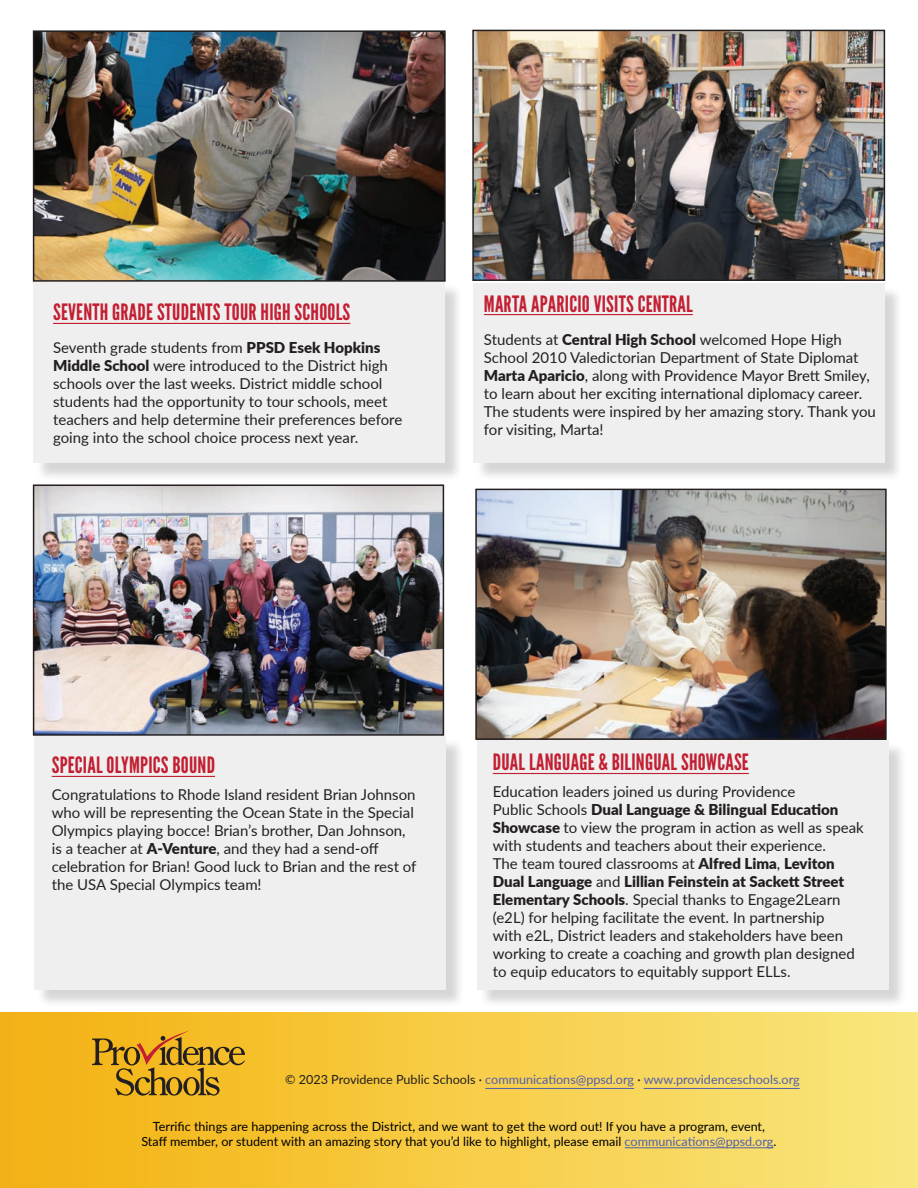
<style>
.page{position:relative;width:918px;height:1188px;background:#fff}
.page>*{position:absolute;margin:0;border:0;box-sizing:border-box;transform-origin:0 0}
.t1{font:22.5px "League Gothic";letter-spacing:.01em;color:#c31f32}
.t2{font:15px/18px "Lato";color:#231f20}
.t3{font:12.6px/15.8px "Lato";color:#000;text-align:center}
.t4{font:12.6px "Lato";color:#535fab}
.s1{font-weight:900}
.s2{color:#231f20}
.s3{color:#535fab}
</style>
<div class="page">
<div style="left:37px;top:738px;width:427px;height:270px;background:#231f20;opacity:.35"></div>
<div style="left:35px;top:736px;width:411px;height:253px;background:#efefef"></div>
<hr style="left:52px;top:776px;width:163px;height:1px;background:#c31f32">
<img style="left:36px;top:487px;width:405px;height:246px">
<div style="left:33px;top:484px;width:411px;height:252px;border:2px solid #231f20"></div>
<div style="left:480px;top:742px;width:427px;height:266px;background:#231f20;opacity:.35"></div>
<div style="left:477px;top:740px;width:411px;height:249px;background:#efefef"></div>
<hr style="left:493px;top:773px;width:256px;height:1px;background:#c31f32">
<img style="left:478px;top:492px;width:406px;height:245px">
<div style="left:475px;top:489px;width:412px;height:251px;border:2px solid #231f20"></div>
<img style="left:475px;top:33px;width:407px;height:245px">
<div style="left:472px;top:30px;width:413px;height:251px;border:2px solid #231f20"></div>
<div style="left:35px;top:283px;width:428px;height:198px;background:#231f20;opacity:.35"></div>
<div style="left:33px;top:281px;width:411px;height:182px;background:#efefef"></div>
<hr style="left:53px;top:323px;width:297px;height:1px;background:#c31f32">
<img style="left:36px;top:33px;width:407px;height:246px">
<div style="left:33px;top:30px;width:413px;height:252px;border:2px solid #231f20"></div>
<div style="left:476px;top:286px;width:427px;height:196px;background:#231f20;opacity:.35"></div>
<div style="left:473px;top:283px;width:411px;height:180px;background:#efefef"></div>
<hr style="left:484px;top:314px;width:209px;height:1px;background:#c31f32">
<div style="left:0;top:1012px;width:918px;height:176px;background:linear-gradient(to right,#f4b10f,#fae77e)"></div>
<svg style="left:92px;top:1031px;width:153px;height:65px;background:#c99821"></svg>
<hr style="left:625px;top:1148px;width:149px;height:1px;background:#535fab">
<hr style="left:485px;top:1088px;width:149px;height:1px;background:#535fab">
<hr style="left:644px;top:1088px;width:156px;height:1px;background:#535fab">
<h1 class="t1" style="left:53px;top:299px;width:299px">SEVENTH GRADE STUDENTS TOUR HIGH SCHOOLS</h1>
<p class="t2" style="left:53px;top:338px;width:351px">Seventh grade students from <span class="s1">PPSD Esek Hopkins Middle School</span> were introduced to the District high schools over the last weeks. District middle school students had the opportunity to tour schools, meet teachers and help determine their preferences before going into the school choice process next year.</p>
<h1 class="t1" style="left:484px;top:290px;width:210px">MARTA APARICIO VISITS CENTRAL</h1>
<p class="t2" style="left:484px;top:329px;width:394px">Students at <span class="s1">Central High School</span> welcomed Hope High School 2010 Valedictorian Department of State Diplomat <span class="s1">Marta Aparicio</span>, along with Providence Mayor Brett Smiley, to learn about her exciting international diplomacy career.<br>The students were inspired by her amazing story. Thank you for visiting, Marta!</p>
<h1 class="t1" style="left:52px;top:752px;width:165px">SPECIAL OLYMPICS BOUND</h1>
<p class="t2" style="left:52px;top:785px;width:366px">Congratulations to Rhode Island resident Brian Johnson who will be representing the Ocean State in the Special Olympics playing bocce! Brian’s brother, Dan Johnson, is a teacher at <span class="s1">A-Venture</span>, and they had a send-off celebration for Brian! Good luck to Brian and the rest of the USA Special Olympics team!</p>
<h1 class="t1" style="left:493px;top:749px;width:258px">DUAL LANGUAGE &amp; BILINGUAL SHOWCASE</h1>
<p class="t2" style="left:493px;top:782px;width:372px">Education leaders joined us during Providence<br>Public Schools <span class="s1">Dual Language &amp; Bilingual Education Showcase</span> to view the program in action as well as speak with students and teachers about their experience.<br>The team toured classrooms at <span class="s1">Alfred Lima</span>, <span class="s1">Leviton Dual Language</span> and <span class="s1">Lillian Feinstein at Sackett Street Elementary Schools</span>. Special thanks to Engage2Learn (e2L) for helping facilitate the event. In partnership<br>with e2L, District leaders and stakeholders have been working to create a coaching and growth plan designed to equip educators to equitably support ELLs.</p>
<p class="t4" style="left:285px;top:1071px;width:516px"><span class="s2">© 2023 Providence Public Schools ·</span> communications@ppsd.org <span class="s2">·</span> www.providenceschools.org</p>
<p class="t3" style="left:141px;top:1118px;width:637px">Terrific things are happening across the District, and we want to get the word out! If you have a program, event,<br>Staff member, or student with an amazing story that you’d like to highlight, please email <span class="s3">communications@ppsd.org</span>.</p>
</div>
